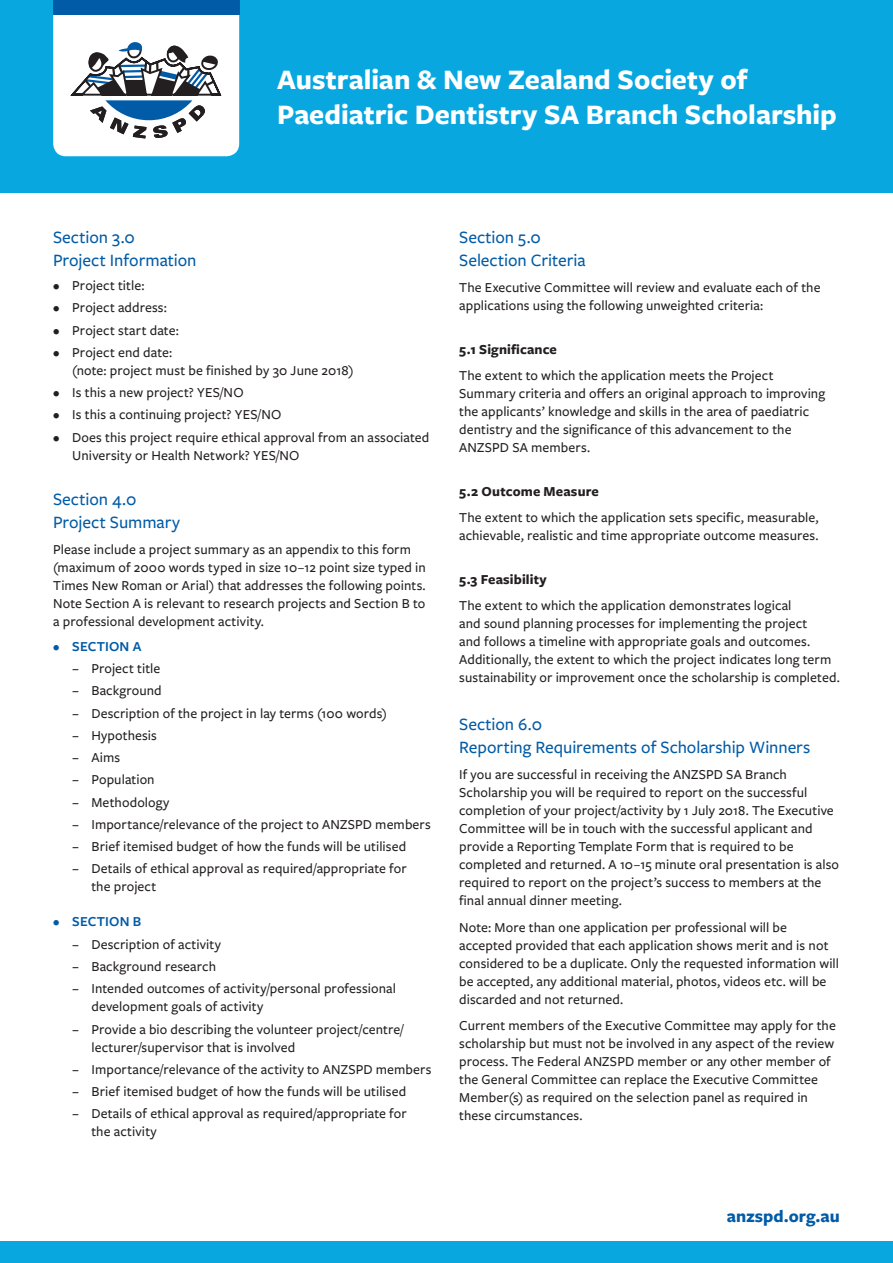
<style>
.page{position:relative;width:893px;height:1263px;background:#fff}
.page>*{position:absolute;margin:0;border:0;box-sizing:border-box;transform-origin:0 0}
.t1{font:700 29.25px/35.2px "Freight Sans Pro";color:#fff}
.t2{font:500 18px/22.5px "Freight Sans Pro";letter-spacing:-.005em;color:#015ba7}
.t3{font:700 18px "Freight Sans Pro";color:#015ba7}
.t4{font:500 14.25px/18px "Freight Sans Pro";letter-spacing:.005em;color:#231f20}
.t5{font:700 14.25px "Freight Sans Pro";letter-spacing:.01em;color:#231f20}
.t6{font:600 14.25px "Freight Sans Pro";letter-spacing:.01em;color:#015ba7}
</style>
<div class="page">
<div style="left:0;top:1242px;width:893px;height:21px;background:#08a7e0"></div>
<div style="left:0;top:0;width:893px;height:192px;background:#08a7e0"></div>
<svg style="left:53px;top:0;width:186px;height:156px;background:#bbc9d5"></svg>
<h1 class="t1" style="left:277px;top:60px;width:561px">Australian &amp; New Zealand Society of<br>Paediatric Dentistry SA Branch Scholarship</h1>
<p class="t2" style="left:53px;top:225px;width:145px">Section 3.0<br>Project Information</p>
<p class="t4" style="left:53px;top:276px;width:93px">• Project title:</p>
<p class="t4" style="left:53px;top:298px;width:115px">• Project address:</p>
<p class="t4" style="left:53px;top:320px;width:127px">• Project start date:</p>
<p class="t4" style="left:72px;top:343px;width:283px;text-indent:-19px">• Project end date:<br>(note: project must be finished by 30 June 2018)</p>
<p class="t4" style="left:53px;top:383px;width:192px">• Is this a new project? YES/NO</p>
<p class="t4" style="left:53px;top:405px;width:230px">• Is this a continuing project? YES/NO</p>
<p class="t4" style="left:72px;top:427px;width:358px;text-indent:-19px">• Does this project require ethical approval from an associated<br>University or Health Network? YES/NO</p>
<p class="t2" style="left:53px;top:488px;width:128px">Section 4.0<br>Project Summary</p>
<p class="t4" style="left:53px;top:540px;width:374px">Please include a project summary as an appendix to this form (maximum of 2000 words typed in size 10–12 point size typed in Times New Roman or Arial) that addresses the following points.<br>Note Section A is relevant to research projects and Section B to a professional development activity.</p>
<p class="t6" style="left:53px;top:636px;width:90px">• SECTION A</p>
<p class="t4" style="left:72px;top:657px;width:360px;line-height:22.2px">− Project title<br>− Background<br>− Description of the project in lay terms (100 words)<br>− Hypothesis<br>− Aims<br>− Population<br>− Methodology<br>− Importance/relevance of the project to ANZSPD members − Brief itemised budget of how the funds will be utilised<br>− Details of ethical approval as required/appropriate for</p>
<p class="t4" style="left:91px;top:877px;width:66px">the project</p>
<p class="t6" style="left:53px;top:912px;width:90px">• SECTION B</p>
<p class="t4" style="left:72px;top:932px;width:325px;line-height:22.2px">− Description of activity<br>− Background research<br>− Intended outcomes of activity/personal professional</p>
<p class="t4" style="left:72px;top:995px;width:333px;line-height:22.2px;text-indent:19px">development goals of activity<br>− Provide a bio describing the volunteer project/centre/</p>
<p class="t4" style="left:72px;top:1035px;width:361px;line-height:22.2px;text-indent:19px">lecturer/supervisor that is involved<br>− Importance/relevance of the activity to ANZSPD members − Brief itemised budget of how the funds will be utilised<br>− Details of ethical approval as required/appropriate for</p>
<p class="t4" style="left:91px;top:1122px;width:67px">the activity</p>
<p class="t2" style="left:459px;top:225px;width:128px">Section 5.0<br>Selection Criteria</p>
<p class="t4" style="left:459px;top:278px;width:363px">The Executive Committee will review and evaluate each of the applications using the following unweighted criteria:</p>
<p class="t5" style="left:459px;top:339px;width:99px">5.1 Significance</p>
<p class="t4" style="left:459px;top:366px;width:367px">The extent to which the application meets the Project Summary criteria and offers an original approach to improving the applicants’ knowledge and skills in the area of paediatric dentistry and the significance of this advancement to the ANZSPD SA members.</p>
<p class="t5" style="left:459px;top:481px;width:141px">5.2 Outcome Measure</p>
<p class="t4" style="left:459px;top:508px;width:361px">The extent to which the application sets specific, measurable, achievable, realistic and time appropriate outcome measures.</p>
<p class="t5" style="left:459px;top:569px;width:89px">5.3 Feasibility</p>
<p class="t4" style="left:459px;top:596px;width:382px">The extent to which the application demonstrates logical<br>and sound planning processes for implementing the project<br>and follows a timeline with appropriate goals and outcomes.<br>Additionally, the extent to which the project indicates long term sustainability or improvement once the scholarship is completed.</p>
<p class="t2" style="left:459px;top:712px;width:353px">Section 6.0<br>Reporting Requirements of Scholarship Winners</p>
<p class="t4" style="left:459px;top:765px;width:381px">If you are successful in receiving the ANZSPD SA Branch Scholarship you will be required to report on the successful completion of your project/activity by 1 July 2018. The Executive Committee will be in touch with the successful applicant and provide a Reporting Template Form that is required to be completed and returned. A 10–15 minute oral presentation is also required to report on the project’s success to members at the final annual dinner meeting.</p>
<p class="t4" style="left:459px;top:917px;width:381px">Note: More than one application per professional will be accepted provided that each application shows merit and is not considered to be a duplicate. Only the requested information will be accepted, any additional material, photos, videos etc. will be discarded and not returned.</p>
<p class="t4" style="left:459px;top:1016px;width:378px">Current members of the Executive Committee may apply for the scholarship but must not be involved in any aspect of the review process. The Federal ANZSPD member or any other member of the General Committee can replace the Executive Committee Member(s) as required on the selection panel as required in these circumstances.</p>
<p class="t3" style="left:727px;top:1204px;width:114px">anzspd.org.au</p>
</div>
